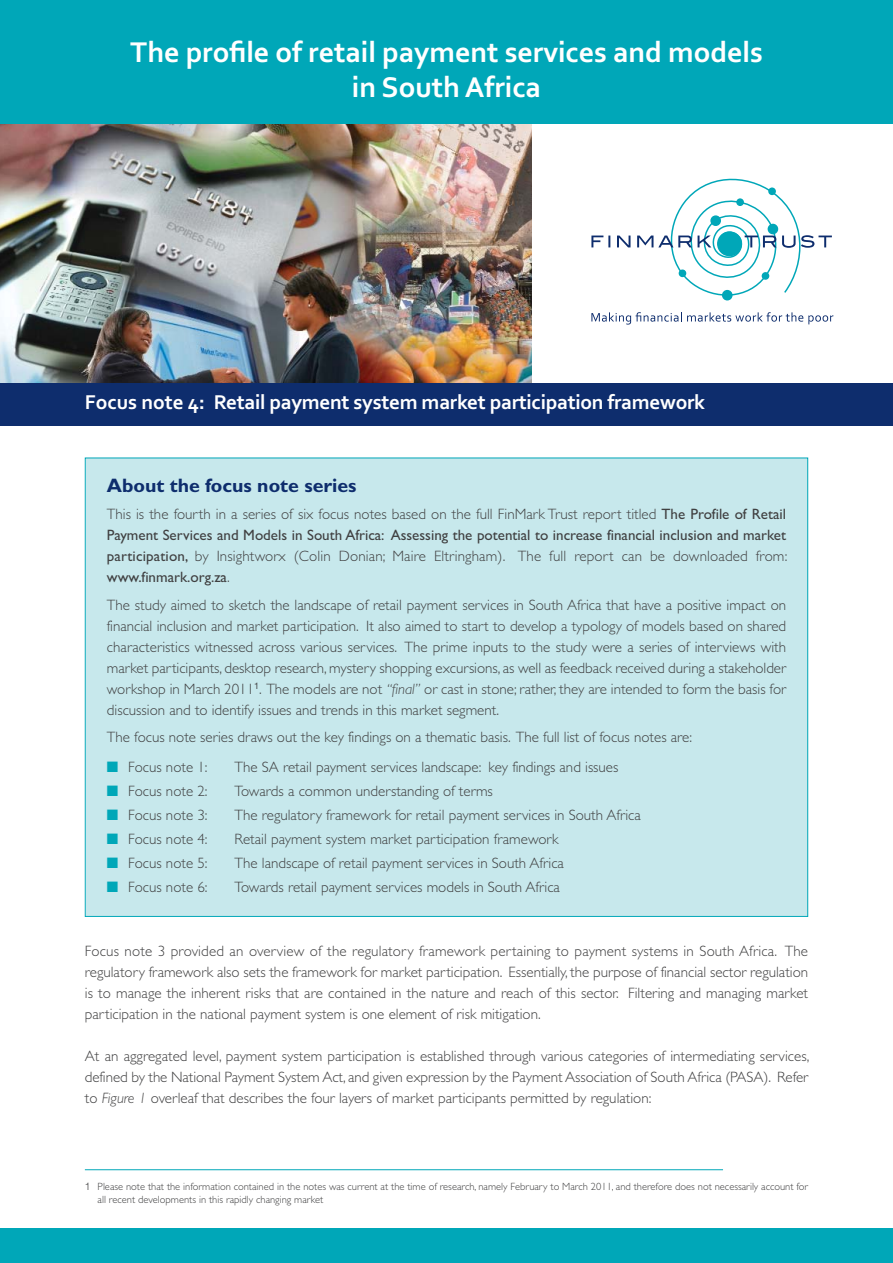
<style>
.page{position:relative;width:893px;height:1263px;background:#fff}
.page>*{position:absolute;margin:0;border:0;box-sizing:border-box;transform-origin:0 0}
.t1{font:700 30px/34.5px "Corbel";color:#fff;text-align:center}
.t2{font:700 21px "Corbel";letter-spacing:-.01em;color:#fff}
.t3{font:700 19.5px "Gill Sans";color:#0e2d6d}
.t4{font:300 15px/21px "Gill Sans";color:#404041;text-align:justify}
.t5{font:300 10.5px/12.6px "Gill Sans";color:#404041}
.s1{font-weight:400}
.s2{font-style:italic}
.s3{color:#00a7b8}
.s4{font-family:"Helvetica Neue"}
</style>
<div class="page">
<img style="left:0;top:123px;width:531px;height:260px">
<div style="left:0;top:0;width:892px;height:123px;background:#00a7b8"></div>
<svg style="left:591px;top:178px;width:240px;height:123px"></svg>
<svg style="left:591px;top:312px;width:88px;height:13px"></svg>
<svg style="left:687px;top:312px;width:146px;height:12px"></svg>
<div style="left:86px;top:458px;width:721px;height:458px;background:#c7e8ec"></div>
<div style="left:0;top:1229px;width:892px;height:34px;background:#00a7b8"></div>
<div style="left:0;top:383px;width:892px;height:42px;background:#0e2d6d"></div>
<hr style="left:85px;top:1169px;width:638px;height:1px;background:#00a7b8">
<h1 class="t1" style="left:130px;top:35px;width:634px">The profile of retail payment services and models in South Africa</h1>
<h2 class="t2" style="left:85px;top:390px;width:621px">Focus note 4: Retail payment system market participation framework</h2>
<h3 class="t3" style="left:107px;top:479px;width:251px">About the focus note series</h3>
<p class="t4" style="left:107px;top:505px;width:682px">This is the fourth in a series of six focus notes based on the full FinMark Trust report titled <span class="s1">The Profile of Retail Payment Services and Models in South Africa: Assessing the potential to increase financial inclusion and market participation,</span> by Insightworx (Colin Donian; Maire Eltringham). The full report can be downloaded from: <span class="s1">www.finmark.org.za</span>.</p>
<p class="t4" style="left:107px;top:596px;width:680px">The study aimed to sketch the landscape of retail payment services in South Africa that have a positive impact on financial inclusion and market participation. It also aimed to start to develop a typology of models based on shared characteristics witnessed across various services. The prime inputs to the study were a series of interviews with market participants, desktop research, mystery shopping excursions, as well as feedback received during a stakeholder workshop in March 2011<sup>1</sup>. The models are not <span class="s2">“final”</span> or cast in stone; rather, they are intended to form the basis for discussion and to identify issues and trends in this market segment.</p>
<p class="t4" style="left:107px;top:728px;width:586px">The focus note series draws out the key findings on a thematic basis. The full list of focus notes are:</p>
<p class="t4" style="left:107px;top:758px;width:102px"><span class="s3">■</span> Focus note 1:</p>
<p class="t4" style="left:234px;top:758px;width:385px">The SA retail payment services landscape: key findings and issues</p>
<p class="t4" style="left:107px;top:782px;width:102px"><span class="s3">■</span> Focus note 2:</p>
<p class="t4" style="left:234px;top:782px;width:260px">Towards a common understanding of terms</p>
<p class="t4" style="left:107px;top:806px;width:102px"><span class="s3">■</span> Focus note 3:</p>
<p class="t4" style="left:234px;top:806px;width:408px">The regulatory framework for retail payment services in South Africa</p>
<p class="t4" style="left:107px;top:830px;width:102px"><span class="s3">■</span> Focus note 4:</p>
<p class="t4" style="left:234px;top:830px;width:325px">Retail payment system market participation framework</p>
<p class="t4" style="left:107px;top:854px;width:102px"><span class="s3">■</span> Focus note 5:</p>
<p class="t4" style="left:234px;top:854px;width:331px">The landscape of retail payment services in South Africa</p>
<p class="t4" style="left:107px;top:878px;width:102px"><span class="s3">■</span> Focus note 6:</p>
<p class="t4" style="left:234px;top:878px;width:327px">Towards retail payment services models in South Africa</p>
<p class="t4" style="left:85px;top:943px;width:724px">Focus note 3 provided an overview of the regulatory framework pertaining to payment systems in South Africa. The regulatory framework also sets the framework for market participation. Essentially, the purpose of financial sector regulation is to manage the inherent risks that are contained in the nature and reach of this sector. Filtering and managing market participation in the national payment system is one element of risk mitigation.</p>
<p class="t4" style="left:85px;top:1048px;width:726px">At an aggregated level, payment system participation is established through various categories of intermediating services, defined by the National Payment System Act, and given expression by the Payment Association of South Africa (PASA). Refer to <span class="s2">Figure 1</span> overleaf that describes the four layers of market participants permitted by regulation:</p>
<p class="t5" style="left:98px;top:1181px;width:712px;text-indent:-13px"><span class="s4">1</span> Please note that the information contained in the notes was current at the time of research, namely February to March 2011, and therefore does not necessarily account for all recent developments in this rapidly changing market</p>
</div>
